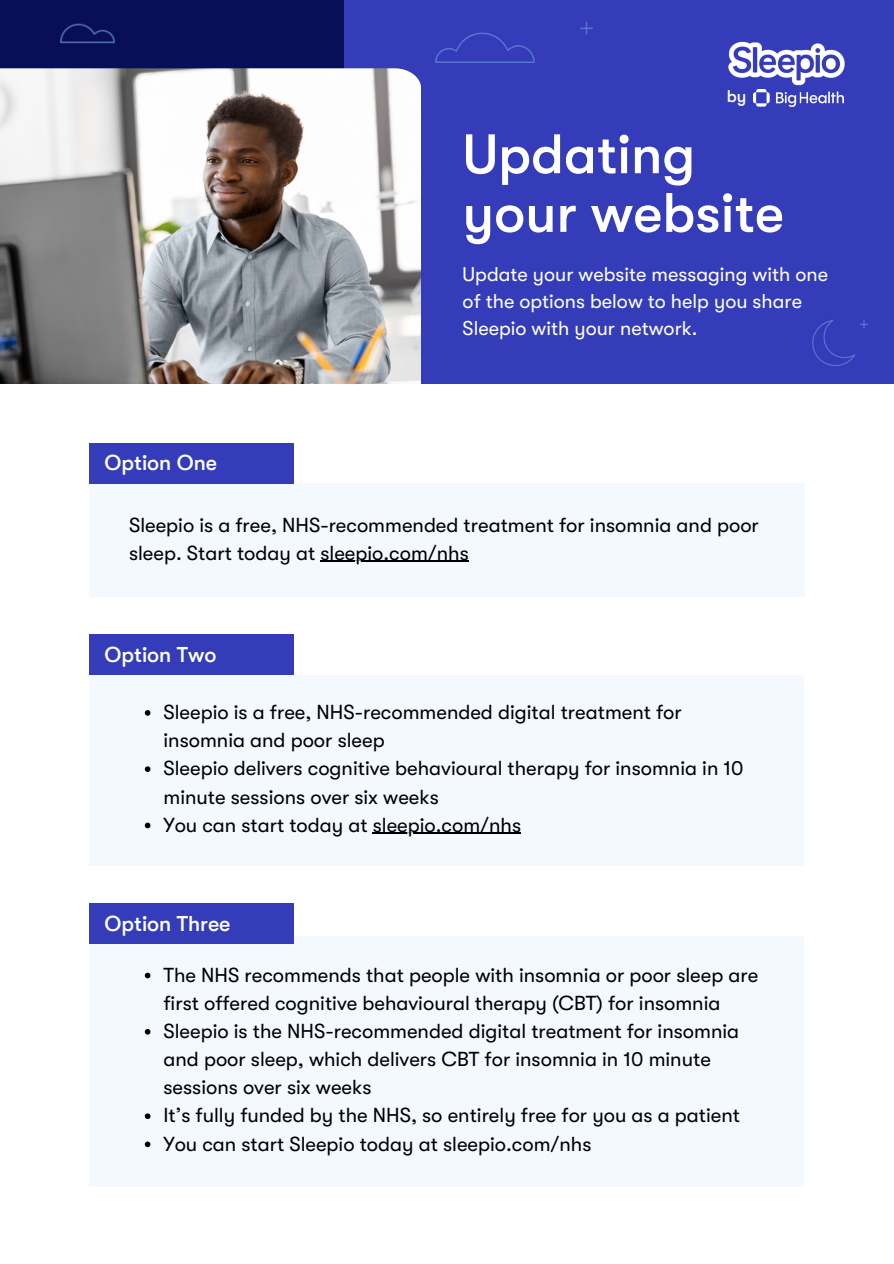
<style>
.page{position:relative;width:894px;height:1264px;background:#fff}
.page>*{position:absolute;margin:0;border:0;box-sizing:border-box;transform-origin:0 0}
.t1{font:500 55.5px/58.7px "GT Walsheim";color:#fff}
.t2{font:500 21.3px "GT Walsheim";color:#fff}
.t3{font:20.25px/28.2px "GT Walsheim";color:#000}
.t4{font:19.8px/27px "GT Walsheim";color:#fff}
.t5{font:500 16.95px "GT Walsheim";color:#fff}
</style>
<div class="page">
<div style="left:89px;top:483px;width:715px;height:114px;background:#f4f8ff"></div>
<div style="left:89px;top:675px;width:715px;height:190px;background:#f4f8ff"></div>
<div style="left:89px;top:936px;width:714px;height:250px;background:#f4f8ff"></div>
<div style="left:89px;top:443px;width:205px;height:40px;background:#343cb9"></div>
<div style="left:89px;top:635px;width:205px;height:40px;background:#343cb9"></div>
<div style="left:89px;top:903px;width:205px;height:41px;background:#343cb9"></div>
<div style="left:268px;top:0;width:625px;height:413px;background:#343cb9"></div>
<div style="left:0;top:0;width:343px;height:374px;background:#070f58"></div>
<img style="left:0;top:68px;width:421px;height:317px">
<div style="left:0;top:385px;width:893px;height:55px;background:#fff"></div>
<img style="left:728px;top:41px;width:117px;height:45px">
<img style="left:753px;top:89px;width:90px;height:17px">
<img style="left:435px;top:21px;width:158px;height:43px">
<img style="left:812px;top:320px;width:56px;height:46px">
<img style="left:60px;top:23px;width:55px;height:21px">
<svg style="left:145px;top:710px;width:5px;height:5px"></svg>
<svg style="left:145px;top:766px;width:5px;height:6px"></svg>
<svg style="left:145px;top:822px;width:5px;height:6px"></svg>
<hr style="left:372px;top:832px;width:149px;height:2px;background:#000">
<svg style="left:145px;top:972px;width:5px;height:6px"></svg>
<svg style="left:145px;top:1029px;width:5px;height:5px"></svg>
<svg style="left:145px;top:1113px;width:5px;height:5px"></svg>
<svg style="left:145px;top:1141px;width:5px;height:6px"></svg>
<hr style="left:320px;top:561px;width:148px;height:1px;background:#000">
<p class="t5" style="left:726px;top:87px;width:21px">by</p>
<p class="t2" style="left:104px;top:451px;width:114px">Option One</p>
<h1 class="t1" style="left:462px;top:126px;width:323px">Updating your website</h1>
<p class="t4" style="left:462px;top:261px;width:367px">Update your website messaging with one of the options below to help you share<br>Sleepio with your network.</p>
<p class="t3" style="left:129px;top:511px;width:631px">Sleepio is a free, NHS-recommended treatment for insomnia and poor sleep. Start today at sleepio.com/nhs</p>
<p class="t2" style="left:104px;top:642px;width:113px">Option Two</p>
<p class="t3" style="left:163px;top:698px;width:519px">Sleepio is a free, NHS-recommended digital treatment for insomnia and poor sleep</p>
<p class="t3" style="left:163px;top:754px;width:581px">Sleepio delivers cognitive behavioural therapy for insomnia in 10 minute sessions over six weeks</p>
<h3 class="t3" style="left:163px;top:811px;width:359px">You can start today at sleepio.com/nhs</h3>
<p class="t2" style="left:104px;top:911px;width:127px">Option Three</p>
<p class="t3" style="left:163px;top:961px;width:596px">The NHS recommends that people with insomnia or poor sleep are first offered cognitive behavioural therapy (CBT) for insomnia</p>
<p class="t3" style="left:163px;top:1017px;width:577px">Sleepio is the NHS-recommended digital treatment for insomnia and poor sleep, which delivers CBT for insomnia in 10 minute sessions over six weeks</p>
<p class="t3" style="left:163px;top:1101px;width:578px">It’s fully funded by the NHS, so entirely free for you as a patient</p>
<p class="t3" style="left:163px;top:1129px;width:429px">You can start Sleepio today at sleepio.com/nhs</p>
</div>
